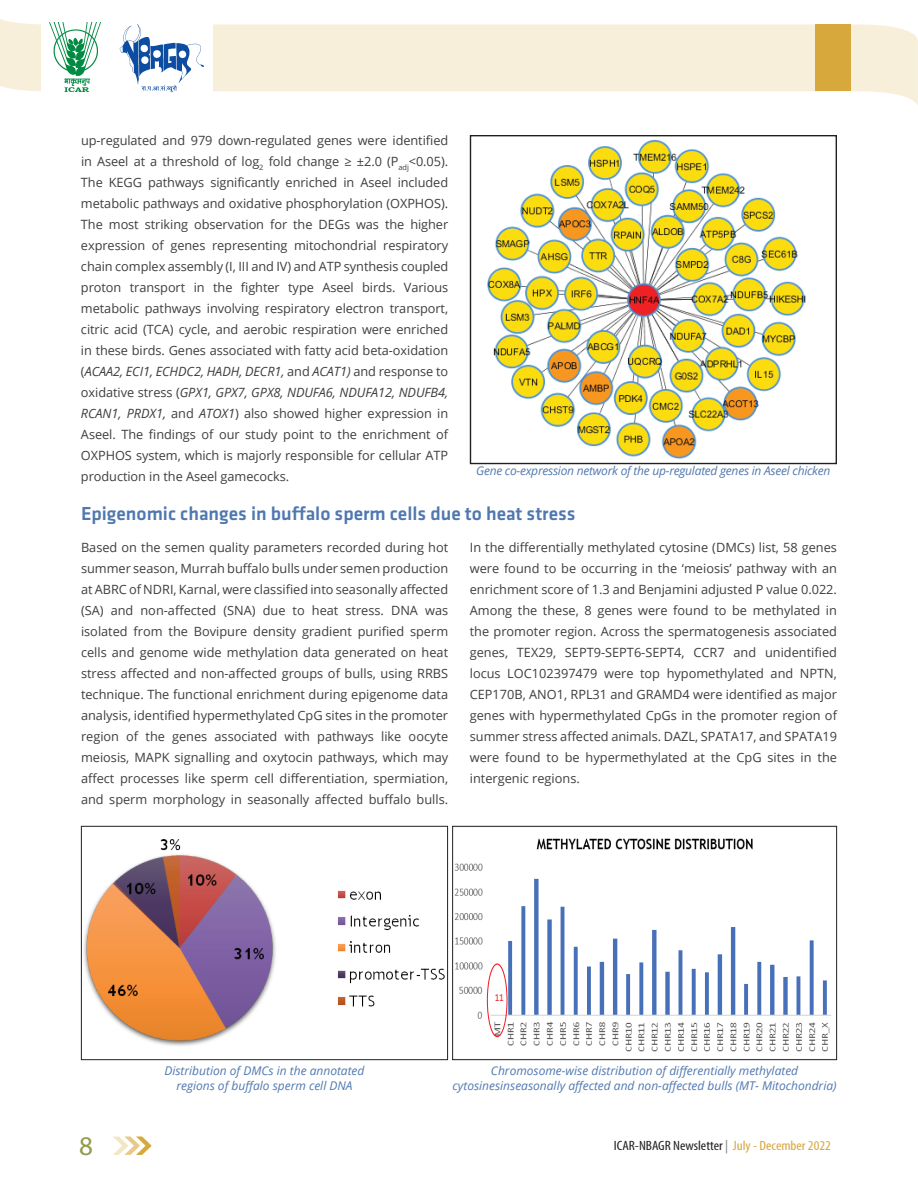
<style>
.page{position:relative;width:918px;height:1188px;background:#fff}
.page>*{position:absolute;margin:0;border:0;box-sizing:border-box;transform-origin:0 0}
.t1{font:27px "Myriad Pro";color:#91994b}
.t2{font:500 19.5px "Klavika";color:#5078af}
.t3{font:condensed 13.5px "Myriad Pro";color:#231f20;scale:1.1 1}
.t4{font:12.75px/21px "Open Sans";color:#3e3e3f;text-align:justify}
.t5{font:italic 12px/14.4px "Open Sans";color:#5078af;text-align:center}
.t6{font:italic 12px "Open Sans";letter-spacing:-.02em;color:#5078af}
.t7{font:10.8px "Calibri";color:#ee1f23;scale:.84 1}
.s1{font-style:italic}
.s2{color:#808285}
.s3{color:#d7a83c}
</style>
<div class="page">
<svg style="left:0;top:19px;width:918px;height:87px;fill:#f8efda"></svg>
<div style="left:41px;top:14px;width:172px;height:89px;background:#fff"></div>
<div style="left:815px;top:24px;width:35px;height:67px;background:#d7a83c"></div>
<svg style="left:113px;top:1137px;width:39px;height:18px"></svg>
<img style="left:49px;top:23px;width:51px;height:69px">
<img style="left:119px;top:24px;width:85px;height:61px">
<svg style="left:141px;top:85px;width:36px;height:7px"></svg>
<img style="left:487px;top:139px;width:319px;height:320px">
<div style="left:470px;top:135px;width:367px;height:329px;border:1px solid #231f20"></div>
<img style="left:84px;top:839px;width:361px;height:207px">
<div style="left:81px;top:826px;width:367px;height:234px;border:1px solid #231f20"></div>
<img style="left:454px;top:838px;width:377px;height:214px">
<div style="left:487px;top:964px;width:21px;height:73px;border:1px solid #ee1f23;border-radius:50%"></div>
<div style="left:452px;top:826px;width:385px;height:234px;border:1px solid #231f20"></div>
<p class="t4" style="left:81px;top:129px;width:369px">up-regulated and 979 down-regulated genes were identified in Aseel at a threshold of log<sub>2</sub> fold change ≥ ±2.0 (P<sub>adj</sub>&lt;0.05).<br>The KEGG pathways significantly enriched in Aseel included metabolic pathways and oxidative phosphorylation (OXPHOS).<br>The most striking observation for the DEGs was the higher expression of genes representing mitochondrial respiratory chain complex assembly (I, III and IV) and ATP synthesis coupled proton transport in the fighter type Aseel birds. Various metabolic pathways involving respiratory electron transport, citric acid (TCA) cycle, and aerobic respiration were enriched in these birds. Genes associated with fatty acid beta-oxidation (<span class="s1">ACAA2, ECI1, ECHDC2, HADH, DECR1,</span> and <span class="s1">ACAT1)</span> and response to oxidative stress (<span class="s1">GPX1, GPX7, GPX8, NDUFA6, NDUFA12, NDUFB4, RCAN1, PRDX1,</span> and <span class="s1">ATOX1</span>) also showed higher expression in Aseel. The findings of our study point to the enrichment of OXPHOS system, which is majorly responsible for cellular ATP production in the Aseel gamecocks.</p>
<h2 class="t2" style="left:81px;top:503px;width:496px">Epigenomic changes in buffalo sperm cells due to heat stress</h2>
<p class="t4" style="left:81px;top:537px;width:369px">Based on the semen quality parameters recorded during hot summer season, Murrah buffalo bulls under semen production at ABRC of NDRI, Karnal, were classified into seasonally affected (SA) and non-affected (SNA) due to heat stress. DNA was isolated from the Bovipure density gradient purified sperm cells and genome wide methylation data generated on heat stress affected and non-affected groups of bulls, using RRBS technique. The functional enrichment during epigenome data analysis, identified hypermethylated CpG sites in the promoter region of the genes associated with pathways like oocyte meiosis, MAPK signalling and oxytocin pathways, which may affect processes like sperm cell differentiation, spermiation, and sperm morphology in seasonally affected buffalo bulls.</p>
<p class="t4" style="left:470px;top:537px;width:369px">In the differentially methylated cytosine (DMCs) list, 58 genes were found to be occurring in the ‘meiosis’ pathway with an enrichment score of 1.3 and Benjamini adjusted P value 0.022.<br>Among the these, 8 genes were found to be methylated in the promoter region. Across the spermatogenesis associated genes, TEX29, SEPT9-SEPT6-SEPT4, CCR7 and unidentified locus LOC102397479 were top hypomethylated and NPTN, CEP170B, ANO1, RPL31 and GRAMD4 were identified as major genes with hypermethylated CpGs in the promoter region of summer stress affected animals. DAZL, SPATA17, and SPATA19 were found to be hypermethylated at the CpG sites in the intergenic regions.</p>
<p class="t6" style="left:476px;top:463px;width:356px">Gene co-expression network of the up-regulated genes in Aseel chicken</p>
<p class="t7" style="left:495px;top:990px;width:13px">11</p>
<p class="t5" style="left:164px;top:1063px;width:202px">Distribution of DMCs in the annotated regions of buffalo sperm cell DNA</p>
<p class="t5" style="left:453px;top:1063px;width:386px">Chromosome-wise distribution of differentially methylated cytosinesinseasonally affected and non-affected bulls (MT- Mitochondria)</p>
<h1 class="t1" style="left:79px;top:1129px;width:15px">8</h1>
<p class="t3" style="left:614px;top:1137px;width:199px">ICAR-NBAGR Newsletter <span class="s2">|</span> <span class="s3">July - December 2022</span></p>
</div>
